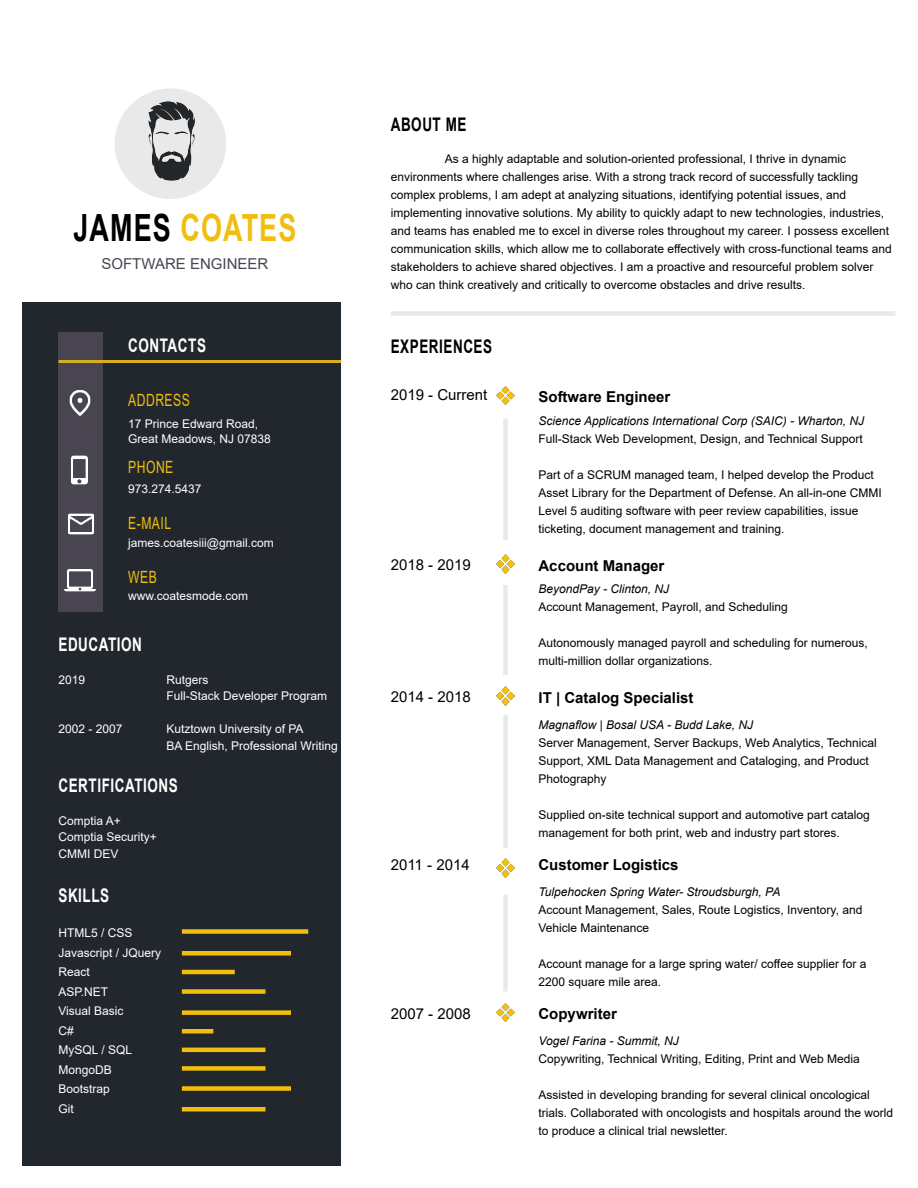
<style>
.page{position:relative;width:918px;height:1188px;background:#fff}
.page>*{position:absolute;margin:0;border:0;box-sizing:border-box;transform-origin:0 0}
.t1{font:700 37.5px "Arial";letter-spacing:.04em;color:#f1be0d;scale:.72 1}
.t2{font:700 18.75px "Arial";letter-spacing:.04em;color:#fff;scale:.72 1}
.t3{font:700 18.75px "Arial";letter-spacing:.04em;color:#000;scale:.72 1}
.t4{font:16.8px "Arial";letter-spacing:.04em;color:#f1be0d;scale:.72 1}
.t5{font:700 15px "Arial";color:#000}
.t6{font:15px "Arial";color:#000}
.t7{font:15px "Arial";color:#484550}
.t8{font:12px/18px "Arial";color:#000}
.t9{font:12px/15px "Arial";color:#fff}
.t10{font:italic 12px "Arial";color:#000}
.s1{color:#000}
</style>
<div class="page">
<div style="left:115px;top:88px;width:111px;height:111px;background:#e9e9e9;border-radius:50%"></div>
<img style="left:125px;top:96px;width:90px;height:92px">
<div style="left:22px;top:302px;width:319px;height:864px;background:#22272d"></div>
<div style="left:58px;top:332px;width:45px;height:280px;background:#484550"></div>
<hr style="left:58px;top:360px;width:283px;height:3px;background:#d5ae22">
<img style="left:69px;top:390px;width:22px;height:26px">
<img style="left:71px;top:455px;width:17px;height:30px">
<img style="left:68px;top:513px;width:26px;height:22px">
<img style="left:64px;top:569px;width:32px;height:23px">
<div style="left:391px;top:311px;width:505px;height:5px;background:#e9e9e9"></div>
<img style="left:496px;top:386px;width:19px;height:19px">
<img style="left:496px;top:555px;width:19px;height:19px">
<img style="left:496px;top:687px;width:19px;height:18px">
<img style="left:496px;top:859px;width:19px;height:18px">
<img style="left:496px;top:1003px;width:19px;height:19px">
<div style="left:503px;top:418px;width:5px;height:122px;background:#e9e9e9"></div>
<div style="left:503px;top:585px;width:5px;height:90px;background:#e9e9e9"></div>
<div style="left:503px;top:715px;width:5px;height:133px;background:#e9e9e9"></div>
<div style="left:503px;top:894px;width:5px;height:98px;background:#e9e9e9"></div>
<div style="left:182px;top:929px;width:126px;height:5px;background:#f1be0d"></div>
<div style="left:182px;top:951px;width:109px;height:5px;background:#f1be0d"></div>
<hr style="left:182px;top:970px;width:53px;height:4px;background:#f1be0d">
<div style="left:182px;top:989px;width:84px;height:5px;background:#f1be0d"></div>
<div style="left:182px;top:1010px;width:109px;height:5px;background:#f1be0d"></div>
<div style="left:182px;top:1029px;width:31px;height:5px;background:#f1be0d"></div>
<hr style="left:182px;top:1048px;width:84px;height:4px;background:#f1be0d">
<div style="left:182px;top:1066px;width:84px;height:5px;background:#f1be0d"></div>
<div style="left:182px;top:1086px;width:109px;height:5px;background:#f1be0d"></div>
<div style="left:182px;top:1107px;width:84px;height:5px;background:#f1be0d"></div>
<p class="t1" style="left:73px;top:201px;width:311px"><span class="s1">JAMES</span> COATES</p>
<p class="t7" style="left:101px;top:253px;width:168px">SOFTWARE ENGINEER</p>
<p class="t2" style="left:128px;top:332px;width:110px">CONTACTS</p>
<p class="t4" style="left:128px;top:388px;width:87px">ADDRESS</p>
<p class="t9" style="left:128px;top:416px;width:144px">17 Prince Edward Road,<br>Great Meadows, NJ 07838</p>
<p class="t4" style="left:128px;top:456px;width:64px">PHONE</p>
<p class="t9" style="left:128px;top:481px;width:75px">973.274.5437</p>
<p class="t4" style="left:128px;top:511px;width:61px">E-MAIL</p>
<p class="t9" style="left:128px;top:535px;width:147px">james.coatesiii@gmail.com</p>
<p class="t4" style="left:128px;top:566px;width:41px">WEB</p>
<p class="t9" style="left:128px;top:588px;width:122px">www.coatesmode.com</p>
<p class="t2" style="left:58px;top:631px;width:118px">EDUCATION</p>
<p class="t9" style="left:58px;top:672px;width:28px">2019</p>
<p class="t9" style="left:166px;top:672px;width:44px">Rutgers</p>
<p class="t9" style="left:166px;top:688px;width:162px">Full-Stack Developer Program</p>
<p class="t9" style="left:58px;top:721px;width:66px">2002 - 2007</p>
<p class="t9" style="left:166px;top:721px;width:139px">Kutztown University of PA</p>
<p class="t9" style="left:166px;top:738px;width:173px">BA English, Professional Writing</p>
<p class="t2" style="left:58px;top:772px;width:167px">CERTIFICATIONS</p>
<p class="t9" style="left:58px;top:813px;width:64px">Comptia A+</p>
<p class="t9" style="left:58px;top:829px;width:100px">Comptia Security+</p>
<p class="t9" style="left:58px;top:846px;width:61px">CMMI DEV</p>
<p class="t2" style="left:58px;top:883px;width:72px">SKILLS</p>
<p class="t9" style="left:58px;top:925px;width:76px">HTML5 / CSS</p>
<p class="t9" style="left:58px;top:945px;width:104px">Javascript / JQuery</p>
<p class="t9" style="left:58px;top:962px;width:51px;line-height:19.5px">React<br>ASP.NET</p>
<p class="t9" style="left:58px;top:1003px;width:67px">Visual Basic</p>
<p class="t9" style="left:58px;top:1023px;width:17px">C#</p>
<p class="t9" style="left:58px;top:1042px;width:75px">MySQL / SQL</p>
<p class="t9" style="left:58px;top:1062px;width:55px">MongoDB</p>
<p class="t9" style="left:58px;top:1081px;width:53px">Bootstrap</p>
<p class="t9" style="left:58px;top:1101px;width:17px">Git</p>
<p class="t3" style="left:391px;top:111px;width:107px">ABOUT ME</p>
<p class="t8" style="left:391px;top:150px;width:503px;text-indent:54px">As a highly adaptable and solution-oriented professional, I thrive in dynamic environments where challenges arise. With a strong track record of successfully tackling complex problems, I am adept at analyzing situations, identifying potential issues, and implementing innovative solutions. My ability to quickly adapt to new technologies, industries, and teams has enabled me to excel in diverse roles throughout my career. I possess excellent communication skills, which allow me to collaborate effectively with cross-functional teams and stakeholders to achieve shared objectives. I am a proactive and resourceful problem solver who can think creatively and critically to overcome obstacles and drive results.</p>
<p class="t3" style="left:391px;top:333px;width:142px">EXPERIENCES</p>
<p class="t6" style="left:391px;top:384px;width:98px">2019 - Current</p>
<p class="t5" style="left:538px;top:386px;width:133px">Software Engineer</p>
<p class="t10" style="left:538px;top:413px;width:327px">Science Applications International Corp (SAIC) - Wharton, NJ</p>
<p class="t8" style="left:538px;top:429px;width:326px">Full-Stack Web Development, Design, and Technical Support</p>
<p class="t8" style="left:538px;top:465px;width:345px">Part of a SCRUM managed team, I helped develop the Product Asset Library for the Department of Defense. An all-in-one CMMI Level 5 auditing software with peer review capabilities, issue ticketing, document management and training.</p>
<p class="t6" style="left:391px;top:555px;width:82px">2018 - 2019</p>
<p class="t5" style="left:538px;top:555px;width:127px">Account Manager</p>
<p class="t10" style="left:538px;top:581px;width:132px">BeyondPay - Clinton, NJ</p>
<p class="t8" style="left:538px;top:598px;width:251px">Account Management, Payroll, and Scheduling</p>
<p class="t8" style="left:538px;top:634px;width:331px">Autonomously managed payroll and scheduling for numerous, multi-million dollar organizations.</p>
<p class="t6" style="left:391px;top:687px;width:82px">2014 - 2018</p>
<p class="t5" style="left:538px;top:687px;width:157px">IT | Catalog Specialist</p>
<p class="t10" style="left:538px;top:717px;width:216px">Magnaflow | Bosal USA - Budd Lake, NJ</p>
<p class="t8" style="left:538px;top:734px;width:340px">Server Management, Server Backups, Web Analytics, Technical<br>Support, XML Data Management and Cataloging, and Product<br>Photography</p>
<p class="t8" style="left:538px;top:806px;width:333px">Supplied on-site technical support and automotive part catalog management for both print, web and industry part stores.</p>
<p class="t6" style="left:391px;top:854px;width:80px">2011 - 2014</p>
<p class="t5" style="left:538px;top:854px;width:142px">Customer Logistics</p>
<p class="t10" style="left:538px;top:884px;width:243px">Tulpehocken Spring Water- Stroudsburgh, PA</p>
<p class="t8" style="left:538px;top:901px;width:325px">Account Management, Sales, Route Logistics, Inventory, and<br>Vehicle Maintenance</p>
<p class="t8" style="left:538px;top:955px;width:329px">Account manage for a large spring water/ coffee supplier for a<br>2200 square mile area.</p>
<p class="t6" style="left:391px;top:1003px;width:82px">2007 - 2008</p>
<p class="t5" style="left:538px;top:1004px;width:80px">Copywriter</p>
<p class="t10" style="left:538px;top:1033px;width:142px">Vogel Farina - Summit, NJ</p>
<p class="t8" style="left:538px;top:1050px;width:323px">Copywriting, Technical Writing, Editing, Print and Web Media</p>
<p class="t8" style="left:538px;top:1086px;width:356px">Assisted in developing branding for several clinical oncological trials. Collaborated with oncologists and hospitals around the world to produce a clinical trial newsletter.</p>
</div>
